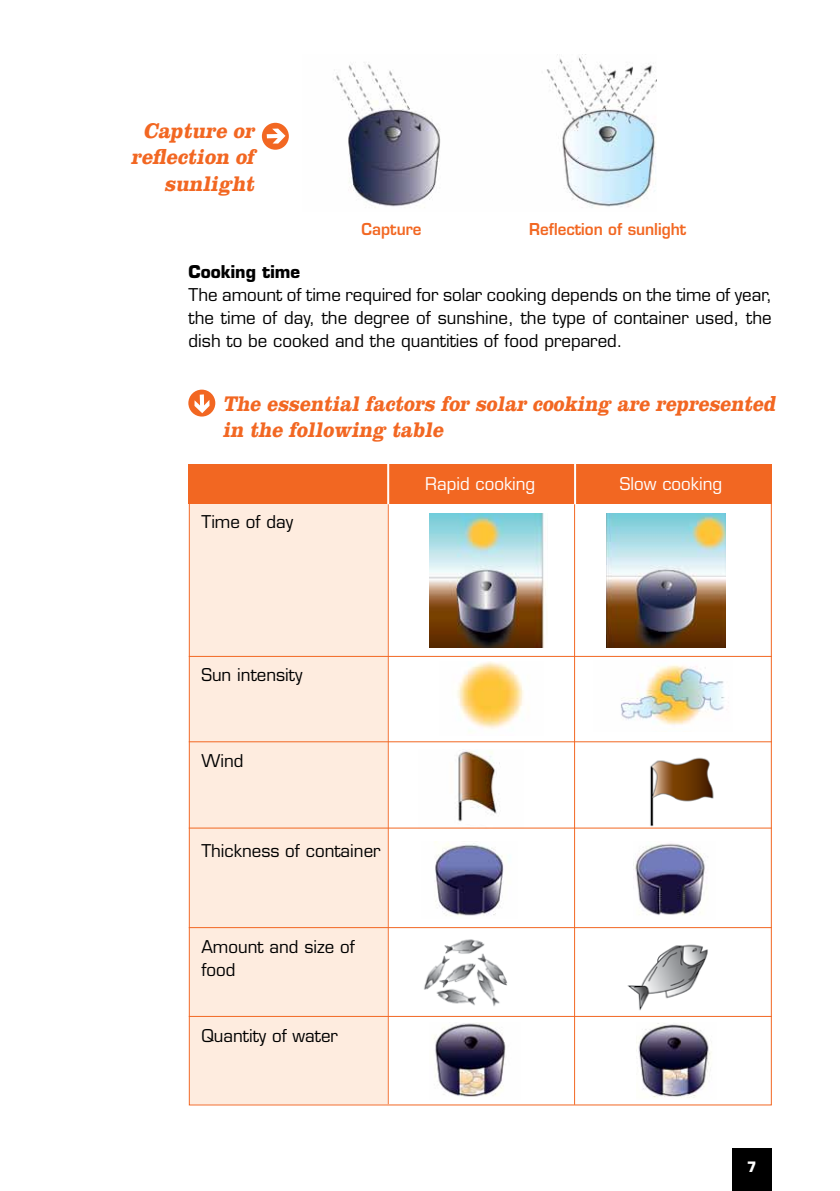
<style>
.page{position:relative;width:840px;height:1191px;background:#fff}
.page>*{position:absolute;margin:0;border:0;box-sizing:border-box;transform-origin:0 0}
.t1{font:italic 700 22px/26.4px "Clarendon";color:#f26722;scale:.89 1}
.t2{font:italic 700 22px/26.4px "Clarendon";color:#f26722;text-align:right;scale:.92 1}
.t3{font:17.2px/23px "Eurostile";color:#000;text-align:justify}
.t4{font:17.2px "Eurostile";color:#fff}
.t5{font:700 17.2px "Eurostile";color:#000}
.t6{font:600 16px "Eurostile";color:#f26722;scale:.95 1}
.t7{font:700 14px "Eurostile";color:#fff;scale:.95 1}
</style>
<div class="page">
<div style="left:731px;top:1148px;width:40px;height:43px;background:#000"></div>
<img style="left:335px;top:54px;width:321px;height:154px">
<div style="left:262px;top:123px;width:27px;height:27px;background:#f26722;border-radius:50%"></div>
<svg style="left:266px;top:129px;width:19px;height:15px"></svg>
<div style="left:190px;top:484px;width:197px;height:620px;background:#feecdf"></div>
<hr style="left:573px;top:466px;width:1px;height:638px;background:#f26722">
<hr style="left:387px;top:473px;width:1px;height:631px;background:#f26722">
<div style="left:188px;top:464px;width:583px;height:40px;background:#f26722"></div>
<img style="left:429px;top:513px;width:116px;height:135px">
<img style="left:606px;top:513px;width:119px;height:135px">
<img style="left:457px;top:662px;width:67px;height:67px">
<img style="left:621px;top:664px;width:104px;height:61px">
<img style="left:458px;top:749px;width:42px;height:73px">
<img style="left:650px;top:757px;width:64px;height:70px">
<img style="left:435px;top:841px;width:69px;height:75px">
<img style="left:633px;top:843px;width:73px;height:73px">
<img style="left:422px;top:928px;width:106px;height:78px">
<img style="left:627px;top:944px;width:81px;height:66px">
<img style="left:434px;top:1023px;width:72px;height:74px">
<img style="left:636px;top:1023px;width:76px;height:75px">
<hr style="left:189px;top:656px;width:582px;height:1px;background:#f26722">
<hr style="left:189px;top:741px;width:582px;height:1px;background:#f26722">
<hr style="left:189px;top:827px;width:582px;height:1px;background:#f26722">
<hr style="left:189px;top:927px;width:582px;height:1px;background:#f26722">
<hr style="left:189px;top:1016px;width:582px;height:1px;background:#f26722">
<hr style="left:387px;top:462px;width:2px;height:42px;background:#fff">
<hr style="left:573px;top:462px;width:2px;height:42px;background:#fff">
<div style="left:188px;top:389px;width:27px;height:27px;background:#f26722;border-radius:50%"></div>
<svg style="left:194px;top:394px;width:15px;height:19px"></svg>
<p class="t2" style="left:131px;top:117px;width:140px">Capture or reflection of sunlight</p>
<p class="t6" style="left:361px;top:219px;width:65px">Capture</p>
<p class="t6" style="left:528px;top:219px;width:167px">Reflection of sunlight</p>
<p class="t5" style="left:188px;top:261px;width:113px">Cooking time</p>
<p class="t3" style="left:188px;top:283px;width:584px">The amount of time required for solar cooking depends on the time of year, the time of day, the degree of sunshine, the type of container used, the dish to be cooked and the quantities of food prepared.</p>
<p class="t1" style="left:222px;top:390px;width:627px">The essential factors for solar cooking are represented in the following table</p>
<p class="t3" style="left:201px;top:510px;width:93px">Time of day</p>
<p class="t4" style="left:425px;top:473px;width:111px">Rapid cooking</p>
<p class="t4" style="left:619px;top:473px;width:104px">Slow cooking</p>
<p class="t3" style="left:201px;top:663px;width:102px">Sun intensity</p>
<p class="t3" style="left:201px;top:749px;width:44px">Wind</p>
<p class="t3" style="left:201px;top:839px;width:181px">Thickness of container</p>
<p class="t3" style="left:201px;top:935px;width:155px">Amount and size of food</p>
<p class="t3" style="left:201px;top:1023px;width:138px">Quantity of water</p>
<p class="t7" style="left:746px;top:1158px;width:12px">7</p>
</div>
